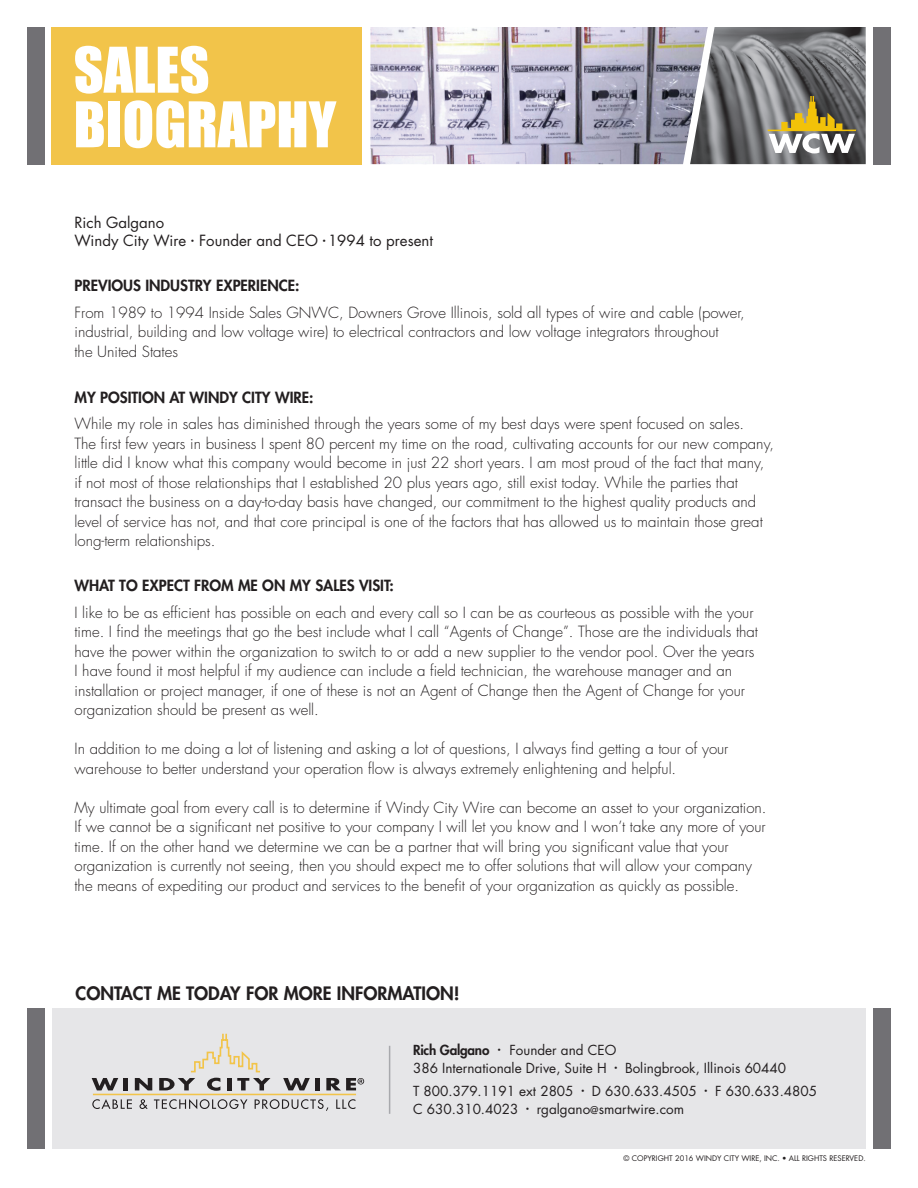
<style>
.page{position:relative;width:918px;height:1188px;background:#fff}
.page>*{position:absolute;margin:0;border:0;box-sizing:border-box;transform-origin:0 0}
.t1{font:58.2px/54.6px "Impact";color:#fff}
.t2{font:800 18px "Futura";color:#231f20}
.t3{font:300 15px/19.5px "Futura";color:#231f20}
.t4{font:800 15px "Futura";color:#231f20}
.t5{font:15px/18px "Futura";color:#231f20}
.t6{font:13.5px/18px "Futura";color:#231f20}
.t7{font:800 13.5px "Futura";color:#231f20}
.t8{font:7.5px "Futura";color:#231f20}
.s1{font-size:10.5px}
</style>
<div class="page">
<img style="left:708px;top:27px;width:158px;height:137px">
<div style="left:27px;top:27px;width:18px;height:137px;background:#717074"></div>
<div style="left:52px;top:27px;width:310px;height:137px;background:#f2c44a"></div>
<div style="left:873px;top:27px;width:18px;height:137px;background:#717074"></div>
<div style="left:52px;top:1009px;width:814px;height:140px;background:#e6e6e8"></div>
<div style="left:27px;top:1009px;width:18px;height:140px;background:#717074"></div>
<div style="left:873px;top:1009px;width:18px;height:140px;background:#717074"></div>
<img style="left:370px;top:27px;width:338px;height:137px">
<svg style="left:92px;top:1078px;width:26px;height:12px"></svg>
<div style="left:123px;top:1078px;width:5px;height:12px;background:#231f20"></div>
<svg style="left:135px;top:1078px;width:17px;height:12px"></svg>
<svg style="left:283px;top:1078px;width:27px;height:12px"></svg>
<hr style="left:315px;top:1078px;width:4px;height:12px;background:#231f20">
<svg style="left:159px;top:1034px;width:111px;height:57px"></svg>
<hr style="left:93px;top:1094px;width:263px;height:1px;background:#f2c44a">
<svg style="left:92px;top:1099px;width:40px;height:10px"></svg>
<svg style="left:140px;top:1099px;width:8px;height:10px"></svg>
<svg style="left:154px;top:1099px;width:93px;height:10px"></svg>
<svg style="left:255px;top:1099px;width:73px;height:12px"></svg>
<svg style="left:336px;top:1099px;width:19px;height:10px"></svg>
<svg style="left:326px;top:1078px;width:38px;height:12px"></svg>
<hr style="left:389px;top:1046px;width:1px;height:68px;background:#a8a9ad">
<svg style="left:767px;top:96px;width:89px;height:57px"></svg>
<h1 class="t1" style="left:74px;top:41px;width:264px">SALES<br>BIOGRAPHY</h1>
<p class="t5" style="left:75px;top:214px;width:360px">Rich Galgano<br>Windy City Wire <sup>•</sup> Founder and CEO <sup>•</sup> 1994 to present</p>
<p class="t4" style="left:75px;top:276px;width:226px">PREVIOUS INDUSTRY EXPERIENCE:</p>
<p class="t3" style="left:75px;top:303px;width:672px">From 1989 to 1994 Inside Sales GNWC, Downers Grove Illinois, sold all types of wire and cable (power, industrial, building and low voltage wire) to electrical contractors and low voltage integrators throughout<br>the United States</p>
<p class="t4" style="left:75px;top:388px;width:240px">MY POSITION AT WINDY CITY WIRE:</p>
<p class="t3" style="left:75px;top:414px;width:701px">While my role in sales has diminished through the years some of my best days were spent focused on sales.<br>The first few years in business I spent 80 percent my time on the road, cultivating accounts for our new company, little did I know what this company would become in just 22 short years. I am most proud of the fact that many, if not most of those relationships that I established 20 plus years ago, still exist today. While the parties that transact the business on a day-to-day basis have changed, our commitment to the highest quality products and level of service has not, and that core principal is one of the factors that has allowed us to maintain those great long-term relationships.</p>
<p class="t4" style="left:75px;top:576px;width:321px">WHAT TO EXPECT FROM ME ON MY SALES VISIT:</p>
<p class="t3" style="left:75px;top:603px;width:685px">I like to be as efficient has possible on each and every call so I can be as courteous as possible with the your time. I find the meetings that go the best include what I call “Agents of Change”. Those are the individuals that have the power within the organization to switch to or add a new supplier to the vendor pool. Over the years I have found it most helpful if my audience can include a field technician, the warehouse manager and an installation or project manager, if one of these is not an Agent of Change then the Agent of Change for your organization should be present as well.</p>
<p class="t3" style="left:75px;top:739px;width:655px">In addition to me doing a lot of listening and asking a lot of questions, I always find getting a tour of your warehouse to better understand your operation flow is always extremely enlightening and helpful.</p>
<p class="t3" style="left:75px;top:798px;width:694px">My ultimate goal from every call is to determine if Windy City Wire can become an asset to your organization.<br>If we cannot be a significant net positive to your company I will let you know and I won’t take any more of your time. If on the other hand we determine we can be a partner that will bring you significant value that your organization is currently not seeing, then you should expect me to offer solutions that will allow your company the means of expediting our product and services to the benefit of your organization as quickly as possible.</p>
<p class="t2" style="left:76px;top:981px;width:386px">CONTACT ME TODAY FOR MORE INFORMATION!</p>
<p class="t7" style="left:413px;top:1041px;width:78px">RICH GALGANO</p>
<p class="t6" style="left:413px;top:1040px;width:375px;text-indent:84px"><sup>•</sup> Founder and CEO<br>386 Internationale Drive, Suite H <sup>•</sup> Bolingbrook, Illinois 60440</p>
<p class="t6" style="left:413px;top:1082px;width:406px">T 800.379.1191 ext 2805 <sup>•</sup> D 630.633.4505 <sup>•</sup> F 630.633.4805<br>C 630.310.4023 <sup>•</sup> rgalgano<span class="s1">@</span>smartwire.com</p>
<p class="t8" style="left:624px;top:1153px;width:244px">© Copyright 2016 Windy City Wire, I nc. • All rights reserved.</p>
</div>
